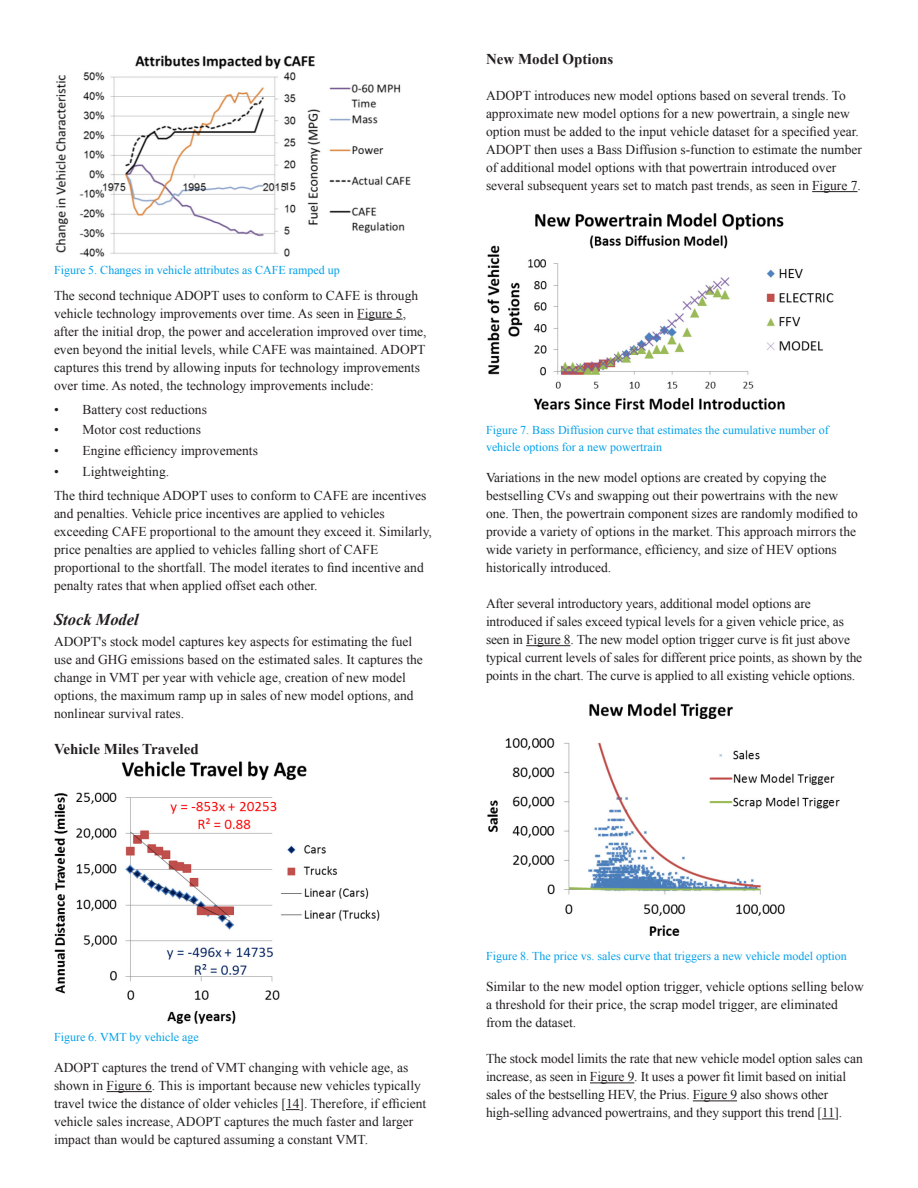
<style>
.page{position:relative;width:918px;height:1188px;background:#fff}
.page>*{position:absolute;margin:0;border:0;box-sizing:border-box;transform-origin:0 0}
.t1{font:italic 700 16.5px "Times New Roman";color:#231f20}
.t2{font:700 15px "Times New Roman";color:#231f20}
.t3{font:13.5px/18px "Times New Roman";color:#231f20}
.t4{font:12px/16.5px "Times New Roman";color:#01a0e9}
</style>
<div class="page">
<hr style="left:357px;top:319px;width:46px;height:1px;background:#231f20">
<hr style="left:107px;top:1091px;width:45px;height:1px;background:#231f20">
<svg style="left:286px;top:1109px;width:14px;height:1px"></svg>
<img style="left:55px;top:55px;width:356px;height:202px">
<img style="left:54px;top:761px;width:326px;height:263px">
<hr style="left:812px;top:191px;width:46px;height:1px;background:#231f20">
<hr style="left:526px;top:645px;width:44px;height:1px;background:#231f20">
<hr style="left:590px;top:1083px;width:44px;height:1px;background:#231f20">
<hr style="left:693px;top:1101px;width:44px;height:1px;background:#231f20">
<svg style="left:822px;top:1119px;width:13px;height:1px"></svg>
<img style="left:487px;top:213px;width:347px;height:197px">
<img style="left:487px;top:703px;width:353px;height:233px">
<p class="t4" style="left:54px;top:262px;width:287px">Figure 5. Changes in vehicle attributes as CAFE ramped up</p>
<p class="t3" style="left:54px;top:286px;width:374px">The second technique ADOPT uses to conform to CAFE is through vehicle technology improvements over time. As seen in Figure 5, after the initial drop, the power and acceleration improved over time, even beyond the initial levels, while CAFE was maintained. ADOPT captures this trend by allowing inputs for technology improvements over time. As noted, the technology improvements include:</p>
<p class="t3" style="left:54px;top:400px;width:154px">• Battery cost reductions</p>
<p class="t3" style="left:54px;top:421px;width:148px">• Motor cost reductions</p>
<p class="t3" style="left:54px;top:442px;width:205px">• Engine efficiency improvements</p>
<p class="t3" style="left:54px;top:463px;width:117px">• Lightweighting.</p>
<p class="t3" style="left:54px;top:487px;width:379px">The third technique ADOPT uses to conform to CAFE are incentives and penalties. Vehicle price incentives are applied to vehicles exceeding CAFE proportional to the amount they exceed it. Similarly, price penalties are applied to vehicles falling short of CAFE proportional to the shortfall. The model iterates to find incentive and penalty rates that when applied offset each other.</p>
<h2 class="t1" style="left:54px;top:608px;width:86px">Stock Model</h2>
<p class="t3" style="left:54px;top:632px;width:370px">ADOPT's stock model captures key aspects for estimating the fuel use and GHG emissions based on the estimated sales. It captures the change in VMT per year with vehicle age, creation of new model options, the maximum ramp up in sales of new model options, and nonlinear survival rates.</p>
<h3 class="t2" style="left:54px;top:738px;width:146px">Vehicle Miles Traveled</h3>
<p class="t2" style="left:486px;top:49px;width:129px">New Model Options</p>
<p class="t3" style="left:486px;top:86px;width:377px">ADOPT introduces new model options based on several trends. To approximate new model options for a new powertrain, a single new option must be added to the input vehicle dataset for a specified year.<br>ADOPT then uses a Bass Diffusion s-function to estimate the number of additional model options with that powertrain introduced over several subsequent years set to match past trends, as seen in Figure 7.</p>
<p class="t4" style="left:486px;top:422px;width:344px">Figure 7. Bass Diffusion curve that estimates the cumulative number of vehicle options for a new powertrain</p>
<p class="t3" style="left:486px;top:468px;width:374px">Variations in the new model options are created by copying the bestselling CVs and swapping out their powertrains with the new one. Then, the powertrain component sizes are randomly modified to provide a variety of options in the market. This approach mirrors the wide variety in performance, efficiency, and size of HEV options historically introduced.</p>
<p class="t3" style="left:486px;top:594px;width:378px">After several introductory years, additional model options are introduced if sales exceed typical levels for a given vehicle price, as seen in Figure 8. The new model option trigger curve is fit just above typical current levels of sales for different price points, as shown by the points in the chart. The curve is applied to all existing vehicle options.</p>
<p class="t4" style="left:54px;top:1028px;width:146px">Figure 6. VMT by vehicle age</p>
<p class="t3" style="left:54px;top:1058px;width:374px">ADOPT captures the trend of VMT changing with vehicle age, as shown in Figure 6. This is important because new vehicles typically travel twice the distance of older vehicles [14]. Therefore, if efficient vehicle sales increase, ADOPT captures the much faster and larger impact than would be captured assuming a constant VMT.</p>
<p class="t4" style="left:486px;top:947px;width:362px">Figure 8. The price vs. sales curve that triggers a new vehicle model option</p>
<p class="t3" style="left:486px;top:978px;width:379px">Similar to the new model option trigger, vehicle options selling below a threshold for their price, the scrap model trigger, are eliminated from the dataset.</p>
<p class="t3" style="left:486px;top:1050px;width:378px">The stock model limits the rate that new vehicle model option sales can increase, as seen in Figure 9. It uses a power fit limit based on initial sales of the bestselling HEV, the Prius. Figure 9 also shows other high-selling advanced powertrains, and they support this trend [11].</p>
</div>
